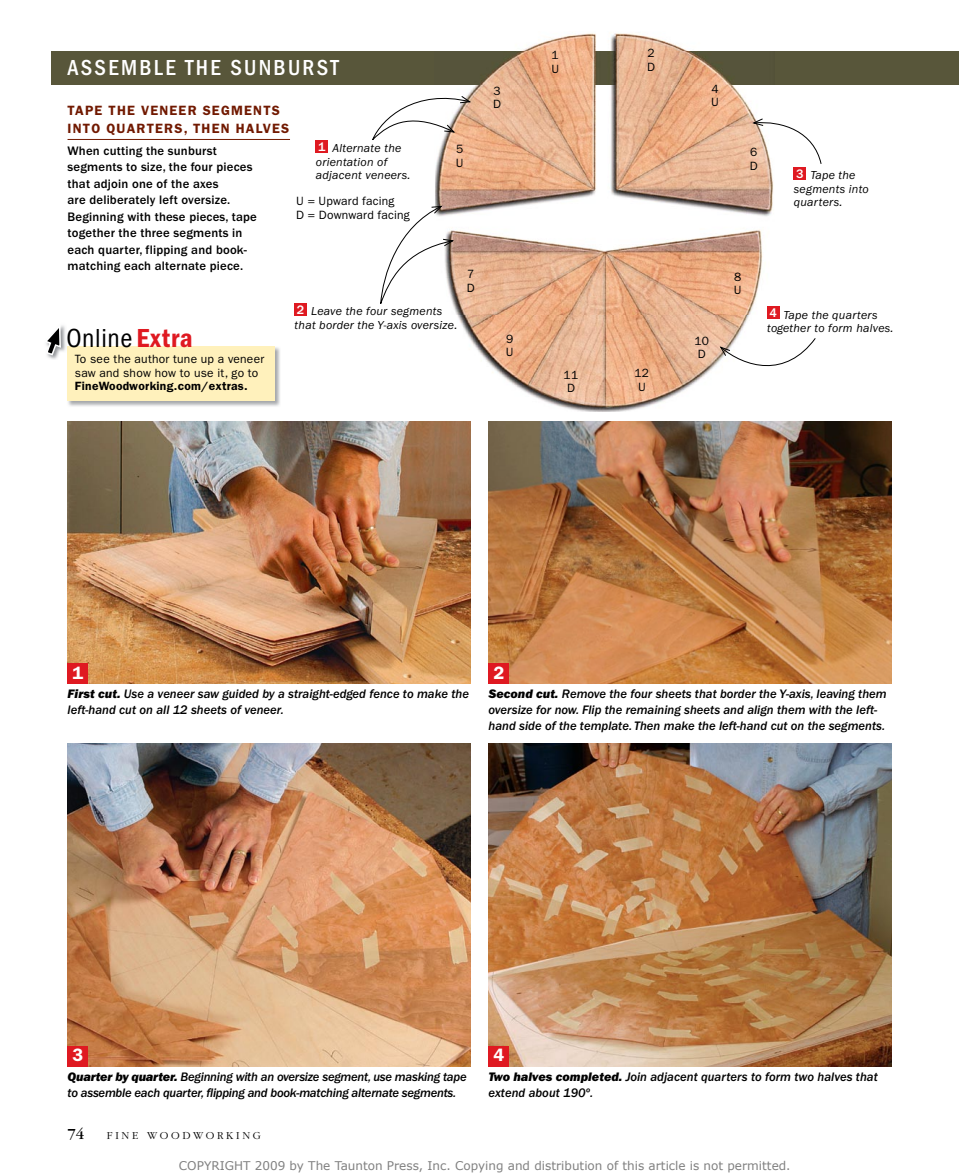
<style>
.page{position:relative;width:959px;height:1175px;background:#fff}
.page>*{position:absolute;margin:0;border:0;box-sizing:border-box;transform-origin:0 0}
.t1{font:condensed 27px "ITC Franklin Gothic Std";letter-spacing:.02em;color:#000}
.t2{font:500 condensed 22.5px "ITC Franklin Gothic Std";letter-spacing:.1em;color:#fff}
.t3{font:600 18px "ITC Franklin Gothic Std";color:#fff}
.t4{font:16.05px "ITC Garamond Std";color:#000}
.t5{font:600 13.5px/18px "ITC Franklin Gothic Std";letter-spacing:.09em;color:#711901}
.t6{font:12.75px/15.8px "ITC Franklin Gothic Std Med It";color:#000}
.t7{font:500 12.75px/16.5px "ITC Franklin Gothic Std";letter-spacing:.015em;color:#000}
.t8{font:12.75px/15.8px "ITC Franklin Gothic Std Med It";letter-spacing:-.02em;color:#000}
.t9{font:500 12.75px "ITC Franklin Gothic Std";color:#fff}
.t10{font:italic 12px/13.5px "ITC Franklin Gothic Std";letter-spacing:.02em;color:#000}
.t11{font:12px/13.5px "ITC Franklin Gothic Std";letter-spacing:.02em;color:#000}
.t12{font:12px "Verdana";color:#808080}
.t13{font:600 12px "ITC Franklin Gothic Std";letter-spacing:.02em;color:#000}
.t14{font:300 11.1px "ITC Garamond Std";letter-spacing:.24em;color:#000}
.s1{font-family:"ITC Franklin Gothic Std Dm Cd";font-stretch:normal;color:#df1921}
.s2{font-family:"ITC Franklin Gothic Std Hvy It"}
</style>
<div class="page">
<hr style="left:68px;top:139px;width:222px;height:1px;background:#711901">
<div style="left:52px;top:51px;width:906px;height:33px;background:#58563a"></div>
<img style="left:68px;top:421px;width:402px;height:262px">
<img style="left:488px;top:743px;width:403px;height:323px">
<img style="left:68px;top:743px;width:402px;height:323px">
<img style="left:488px;top:421px;width:403px;height:262px">
<div style="left:68px;top:663px;width:20px;height:20px;background:#df1921"></div>
<div style="left:488px;top:663px;width:21px;height:20px;background:#df1921"></div>
<div style="left:68px;top:1045px;width:20px;height:21px;background:#df1921"></div>
<div style="left:488px;top:1045px;width:21px;height:21px;background:#df1921"></div>
<img style="left:67px;top:346px;width:213px;height:60px">
<div style="left:67px;top:347px;width:207px;height:54px;background:#fff1bc"></div>
<img style="left:47px;top:325px;width:19px;height:35px">
<svg style="left:46px;top:325px;width:16px;height:31px"></svg>
<img style="left:435px;top:33px;width:339px;height:378px">
<img style="left:435px;top:51px;width:339px;height:33px">
<svg style="left:372px;top:88px;width:100px;height:55px"></svg>
<svg style="left:380px;top:205px;width:75px;height:104px"></svg>
<svg style="left:751px;top:118px;width:71px;height:47px"></svg>
<svg style="left:719px;top:337px;width:97px;height:42px"></svg>
<div style="left:316px;top:140px;width:12px;height:12px;background:#df1921"></div>
<div style="left:294px;top:303px;width:12px;height:12px;background:#df1921"></div>
<div style="left:793px;top:167px;width:12px;height:12px;background:#df1921"></div>
<div style="left:767px;top:307px;width:12px;height:12px;background:#df1921"></div>
<h2 class="t2" style="left:68px;top:55px;width:273px">ASSEMBLE THE SUNBURST</h2>
<p class="t5" style="left:68px;top:101px;width:223px">TAPE THE VENEER SEGMENTS<br>INTO QUARTERS, THEN HALVES</p>
<p class="t7" style="left:68px;top:142px;width:191px">When cutting the sunburst segments to size, the four pieces that adjoin one of the axes<br>are deliberately left oversize.<br>Beginning with these pieces, tape together the three segments in each quarter, flipping and book&shy;matching each alternate piece.</p>
<p class="t9" style="left:318px;top:139px;width:9px">1</p>
<p class="t10" style="left:316px;top:142px;width:96px;text-indent:16px">Alternate the orientation of adjacent veneers.</p>
<p class="t11" style="left:296px;top:194px;width:115px">U = Upward facing<br>D = Downward facing</p>
<p class="t11" style="left:456px;top:143px;width:9px">5<br>U</p>
<p class="t11" style="left:467px;top:267px;width:9px">7<br>D</p>
<h1 class="t1" style="left:67px;top:323px;width:128px">Online <span class="s1">Extra</span></h1>
<p class="t11" style="left:75px;top:352px;width:191px">To see the author tune up a veneer saw and show how to use it, go to</p>
<p class="t13" style="left:75px;top:379px;width:174px">FINEWOODWORKING.COM/EXTRAS.</p>
<p class="t9" style="left:297px;top:302px;width:9px">2</p>
<p class="t10" style="left:294px;top:304px;width:164px;text-align:center">Leave the four segments<br>that border the Y-axis oversize.</p>
<p class="t11" style="left:493px;top:84px;width:9px">3<br>D</p>
<p class="t11" style="left:506px;top:332px;width:9px">9<br>U</p>
<p class="t11" style="left:551px;top:48px;width:9px">1<br>U</p>
<p class="t11" style="left:647px;top:47px;width:9px">2<br>D</p>
<p class="t11" style="left:563px;top:368px;width:16px">11<br>D</p>
<p class="t11" style="left:634px;top:366px;width:16px">12<br>U</p>
<p class="t11" style="left:711px;top:82px;width:9px">4<br>U</p>
<p class="t11" style="left:749px;top:146px;width:9px">6<br>D</p>
<p class="t9" style="left:796px;top:166px;width:9px">3</p>
<p class="t10" style="left:793px;top:169px;width:76px;text-indent:16px">Tape the segments into quarters.</p>
<p class="t11" style="left:694px;top:334px;width:16px">10<br>D</p>
<p class="t11" style="left:734px;top:270px;width:9px">8<br>U</p>
<p class="t9" style="left:769px;top:306px;width:9px">4</p>
<p class="t10" style="left:767px;top:308px;width:128px;text-align:center">Tape the quarters together to form halves.</p>
<h3 class="t3" style="left:73px;top:662px;width:12px">1</h3>
<h3 class="t3" style="left:493px;top:662px;width:12px">2</h3>
<p class="t6" style="left:68px;top:686px;width:403px"><span class="s2">First cut.</span> Use a veneer saw guided by a straight-edged fence to make the left-hand cut on all 12 sheets of veneer.</p>
<p class="t6" style="left:488px;top:686px;width:400px"><span class="s2">Second cut.</span> Remove the four sheets that border the Y-axis, leaving them oversize for now. Flip the remaining sheets and align them with the left&shy;hand side of the template. Then make the left-hand cut on the segments.</p>
<h3 class="t3" style="left:73px;top:1044px;width:12px">3</h3>
<h3 class="t3" style="left:493px;top:1044px;width:12px">4</h3>
<p class="t8" style="left:68px;top:1069px;width:400px"><span class="s2">Quarter by quarter.</span> Beginning with an oversize segment, use masking tape to assemble each quarter, flipping and book-matching alternate segments.</p>
<p class="t6" style="left:488px;top:1069px;width:391px"><span class="s2">Two halves completed.</span> Join adjacent quarters to form two halves that extend about 190º.</p>
<p class="t4" style="left:68px;top:1124px;width:18px">74</p>
<p class="t14" style="left:107px;top:1129px;width:155px">FINE WOODWORkINg</p>
<p class="t12" style="left:179px;top:1158px;width:613px">COPYRIGHT 2009 by The Taunton Press, Inc. Copying and distribution of this article is not permitted.</p>
</div>
